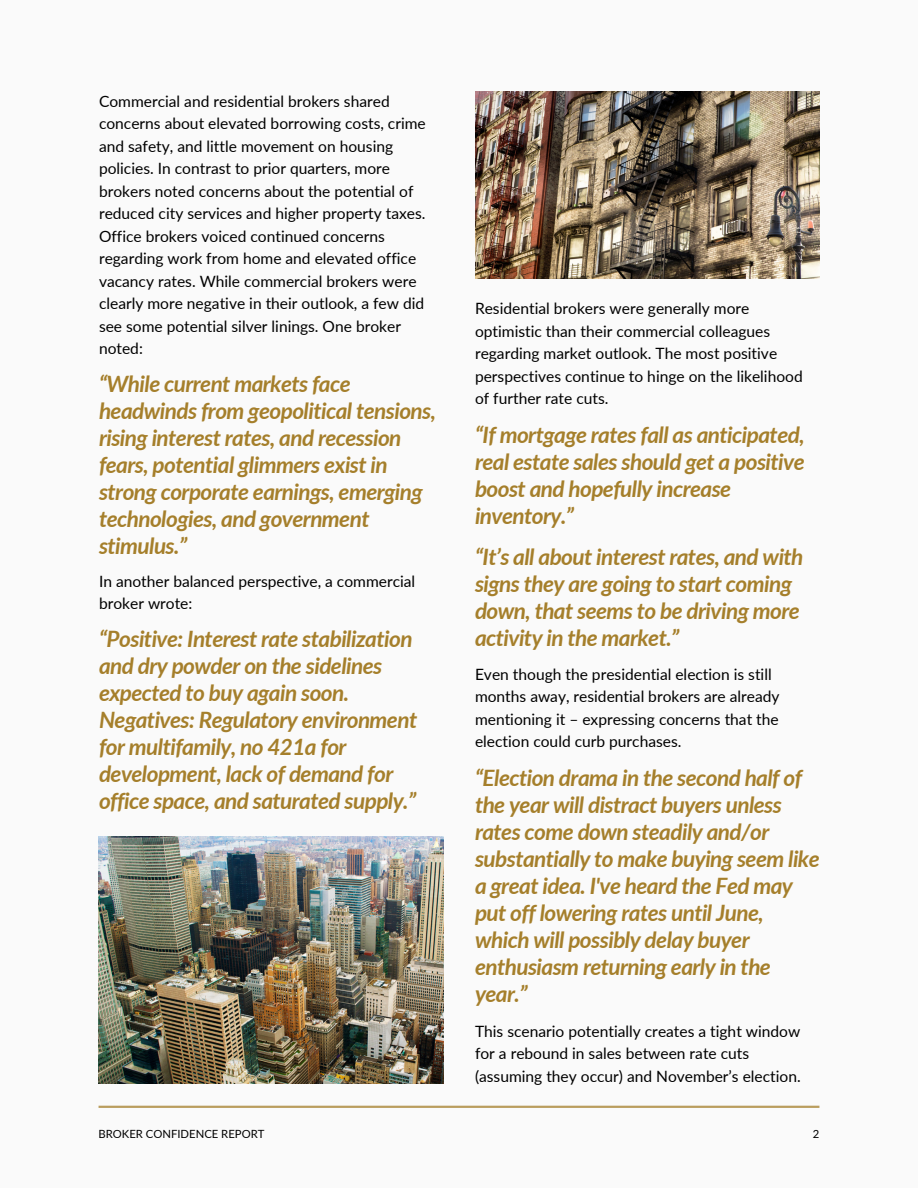
<style>
.page{position:relative;width:918px;height:1188px;background:#fafafa}
.page>*{position:absolute;margin:0;border:0;box-sizing:border-box;transform-origin:0 0}
.t1{font:italic 700 22.5px/27px "Lato";letter-spacing:-.025em;color:#a57f2b}
.t2{font:15.6px/22.5px "Lato";color:#000}
.t3{font:11.25px "Lato";color:#000}
</style>
<div class="page">
<hr style="left:99px;top:1106px;width:720px;height:2px;background:#a57f2b">
<img style="left:475px;top:92px;width:344px;height:187px">
<img style="left:99px;top:836px;width:345px;height:248px">
<h2 class="t2" style="left:99px;top:89px;width:328px">Commercial and residential brokers shared concerns about elevated borrowing costs, crime and safety, and little movement on housing policies. In contrast to prior quarters, more brokers noted concerns about the potential of reduced city services and higher property taxes.<br>Office brokers voiced continued concerns regarding work from home and elevated office vacancy rates. While commercial brokers were clearly more negative in their outlook, a few did see some potential silver linings. One broker noted:</h2>
<h1 class="t1" style="left:99px;top:370px;width:339px">“While current markets face headwinds from geopolitical tensions, rising interest rates, and recession fears, potential glimmers exist in strong corporate earnings, emerging technologies, and government stimulus.”</h1>
<h2 class="t2" style="left:99px;top:570px;width:318px">In another balanced perspective, a commercial broker wrote:</h2>
<h2 class="t1" style="left:99px;top:625px;width:320px">“Positive: Interest rate stabilization and dry powder on the sidelines expected to buy again soon.<br>Negatives: Regulatory environment for multifamily, no 421a for development, lack of demand for office space, and saturated supply.”</h2>
<h1 class="t2" style="left:475px;top:297px;width:329px">Residential brokers were generally more optimistic than their commercial colleagues regarding market outlook. The most positive perspectives continue to hinge on the likelihood of further rate cuts.</h1>
<h1 class="t1" style="left:475px;top:421px;width:331px">“If mortgage rates fall as anticipated, real estate sales should get a positive boost and hopefully increase inventory.”</h1>
<h1 class="t1" style="left:475px;top:542px;width:330px">“It’s all about interest rates, and with signs they are going to start coming down, that seems to be driving more activity in the market.”</h1>
<h2 class="t2" style="left:475px;top:662px;width:306px">Even though the presidential election is still months away, residential brokers are already mentioning it – expressing concerns that the election could curb purchases.</h2>
<p class="t1" style="left:475px;top:763px;width:346px">“Election drama in the second half of the year will distract buyers unless rates come down steadily and/or substantially to make buying seem like a great idea. I've heard the Fed may put off lowering rates until June, which will possibly delay buyer enthusiasm returning early in the year.”</p>
<p class="t2" style="left:475px;top:1019px;width:327px">This scenario potentially creates a tight window for a rebound in sales between rate cuts (assuming they occur) and November’s election.</p>
<p class="t3" style="left:99px;top:1127px;width:167px">BROKER CONFIDENCE REPORT</p>
<p class="t3" style="left:813px;top:1127px;width:8px">2</p>
</div>
